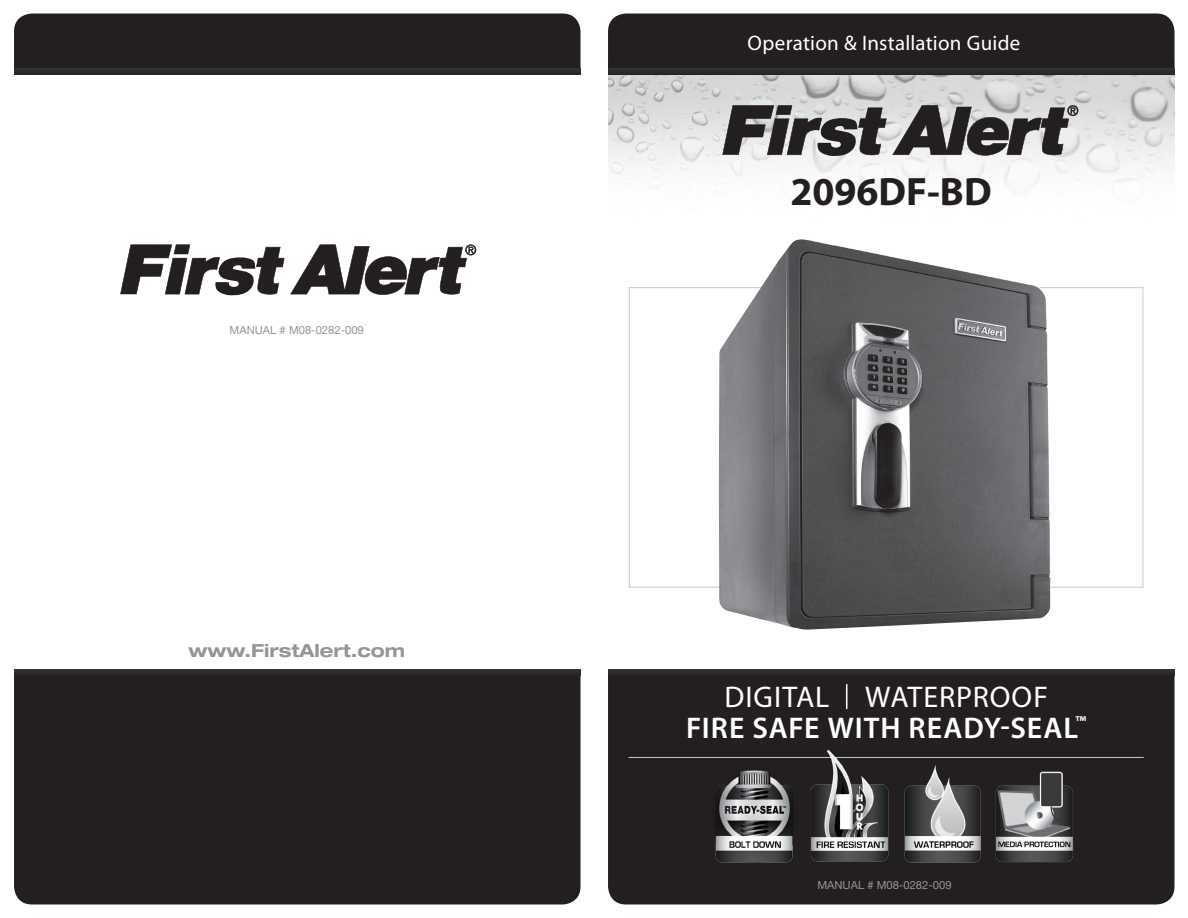
<style>
.page{position:relative;width:1188px;height:918px;background:#fff}
.page>*{position:absolute;margin:0;border:0;box-sizing:border-box;transform-origin:0 0}
.t1{font:700 39.75px "Myriad Pro";color:#231f20}
.t2{font:600 30px/31.5px "Myriad Pro";letter-spacing:.03em;color:#fff;text-align:center}
.t3{font:21px "Myriad Pro";letter-spacing:.01em;color:#fff}
.t4{font:700 expanded 18px "Helvetica Neue LT Std";color:#939598}
.t5{font:11.25px "Helvetica Neue";color:#939598}
.s1{font-weight:400}
</style>
<div class="page">
<div style="left:608px;top:676px;width:566px;height:228px;background:#231f20"></div>
<div style="left:14px;top:676px;width:566px;height:228px;background:#231f20"></div>
<img style="left:608px;top:75px;width:566px;height:256px">
<div style="left:608px;top:14px;width:566px;height:54px;background:#231f20"></div>
<div style="left:14px;top:14px;width:566px;height:54px;background:#231f20"></div>
<div style="left:608px;top:68px;width:566px;height:7px;background:#2e2b2c"></div>
<div style="left:14px;top:68px;width:566px;height:7px;background:#2e2b2c"></div>
<div style="left:608px;top:669px;width:566px;height:7px;background:#2e2b2c"></div>
<div style="left:14px;top:669px;width:566px;height:7px;background:#2e2b2c"></div>
<hr style="left:629px;top:757px;width:515px;height:1px;background:#c7c8ca">
<svg style="left:722px;top:105px;width:356px;height:52px;background:#7c7b7c"></svg>
<svg style="left:120px;top:244px;width:356px;height:52px"></svg>
<img style="left:701px;top:762px;width:96px;height:104px">
<img style="left:797px;top:747px;width:104px;height:119px">
<img style="left:981px;top:762px;width:105px;height:105px">
<img style="left:890px;top:762px;width:105px;height:104px">
<svg style="left:846px;top:684px;width:1px;height:25px"></svg>
<img style="left:719px;top:239px;width:332px;height:391px">
<p class="t5" style="left:230px;top:323px;width:136px">MANUAL # M08-0282-009</p>
<p class="t4" style="left:188px;top:639px;width:218px">www.FirstAlert.com</p>
<p class="t3" style="left:748px;top:30px;width:274px">Operation &amp; Installation Guide</p>
<h1 class="t1" style="left:790px;top:166px;width:203px">2096DF-BD</h1>
<p class="t2" style="left:686px;top:680px;width:402px"><span class="s1">DIGITAL WATERPROOF<br></span>FIRE SAFE WITH READY-SEAL<sup>™</sup></p>
<p class="t5" style="left:817px;top:878px;width:136px">MANUAL # M08-0282-009</p>
</div>
